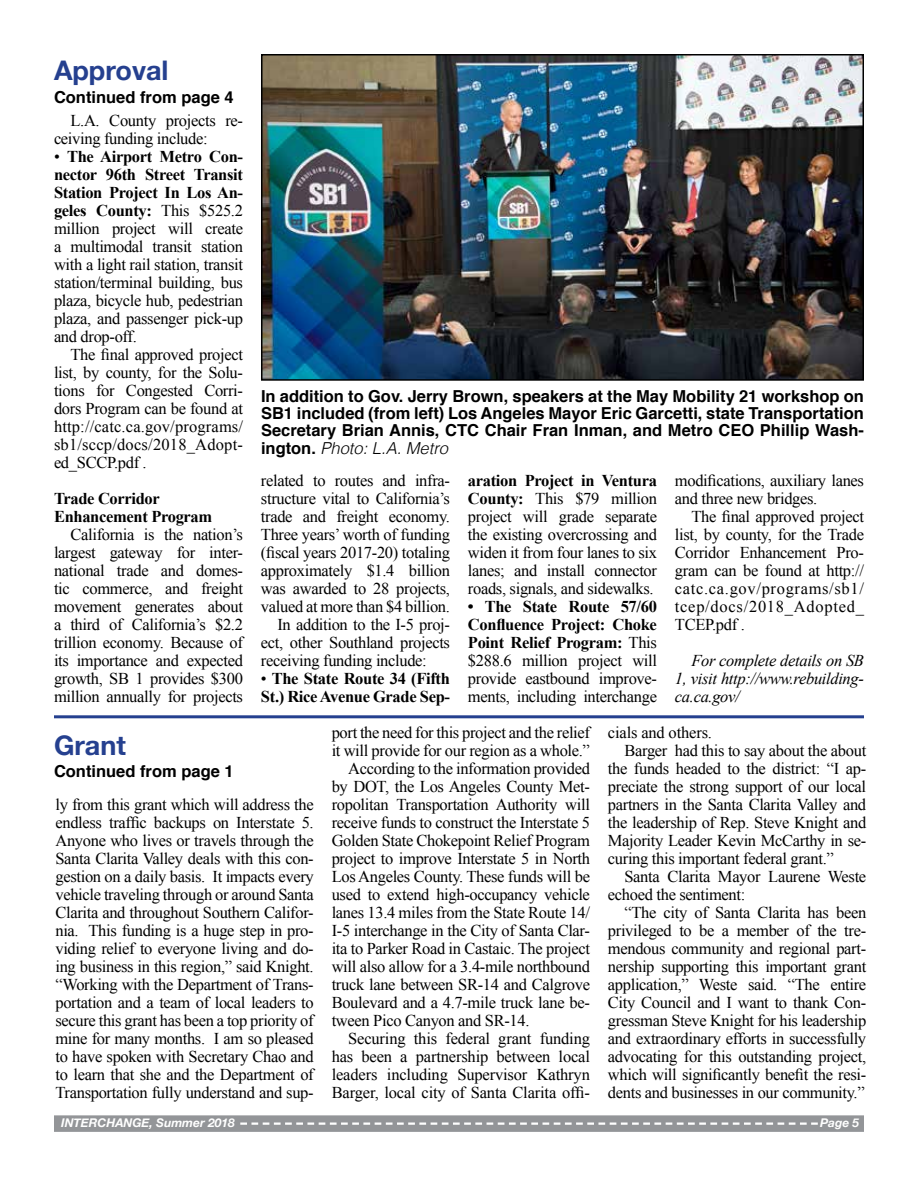
<style>
.page{position:relative;width:918px;height:1188px;background:#fff}
.page>*{position:absolute;margin:0;border:0;box-sizing:border-box;transform-origin:0 0}
.t1{font:700 27px "Helvetica Neue";color:#25408f}
.t2{font:16.5px/18px "Times New Roman";letter-spacing:-.02em;color:#000;text-align:justify}
.t3{font:700 16.5px/17.2px "Helvetica";color:#000;text-align:justify}
.t4{font:700 16.5px/18px "Times New Roman";letter-spacing:-.02em;color:#000}
.t5{font:italic 16.5px/18px "Times New Roman";letter-spacing:-.02em;color:#000;text-align:justify}
.t6{font:italic 700 12px "Helvetica Neue";color:#fff}
.s1{font-weight:700}
.s2{font-weight:300;font-style:italic}
.s3{font-weight:400}
</style>
<div class="page">
<div style="left:54px;top:1115px;width:810px;height:17px;background:#939598"></div>
<svg style="left:240px;top:1123px;width:578px;height:2px"></svg>
<img style="left:264px;top:57px;width:597px;height:321px">
<div style="left:261px;top:54px;width:603px;height:327px;border:2px solid #000"></div>
<hr style="left:54px;top:715px;width:810px;height:3px;background:#25408f">
<h1 class="t1" style="left:54px;top:50px;width:116px">Approval</h1>
<p class="t3" style="left:54px;top:89px;width:181px">Continued from page 4</p>
<p class="t2" style="left:54px;top:111px;width:190px;text-indent:16px">L.A. County projects re&shy;ceiving funding include:</p>
<p class="t2" style="left:54px;top:147px;width:191px">• <span class="s1">The Airport Metro Con&shy;nector 96th Street Transit Station Project In Los An&shy;geles County:</span> This $525.2 million project will create a multimodal transit station with a light rail station, transit station/terminal building, bus plaza, bicycle hub, pedestrian plaza, and passenger pick-up and drop-off.</p>
<p class="t2" style="left:54px;top:345px;width:191px;text-indent:16px">The final approved project list, by county, for the Solu&shy;tions for Congested Corri&shy;dors Program can be found at http://catc.ca.gov/programs/ sb1/sccp/docs/2018_Adopt&shy;ed_SCCP.pdf .</p>
<p class="t4" style="left:54px;top:489px;width:160px">Trade Corridor<br>Enhancement Program</p>
<p class="t2" style="left:54px;top:525px;width:191px;text-indent:16px">California is the nation’s largest gateway for inter&shy;national trade and domes&shy;tic commerce, and freight movement generates about a third of California’s $2.2 trillion economy. Because of its importance and expected growth, SB 1 provides $300 million annually for projects</p>
<p class="t3" style="left:261px;top:388px;width:605px">In addition to Gov. Jerry Brown, speakers at the May Mobility 21 workshop on SB1 included (from left) Los Angeles Mayor Eric Garcetti, state Transportation Secretary Brian Annis, CTC Chair Fran Inman, and Metro CEO Phillip Wash&shy;ington. <span class="s2">Photo: L.A. Metro</span></p>
<p class="t2" style="left:261px;top:471px;width:191px">related to routes and infra-</p>
<p class="t2" style="left:261px;top:489px;width:191px">structure vital to California’s</p>
<p class="t2" style="left:261px;top:507px;width:191px">trade and freight economy.</p>
<p class="t2" style="left:261px;top:525px;width:190px">Three years’ worth of funding</p>
<p class="t2" style="left:261px;top:543px;width:191px">(fiscal years 2017-20) totaling</p>
<p class="t2" style="left:261px;top:561px;width:191px">approximately $1.4 billion</p>
<p class="t2" style="left:261px;top:579px;width:191px">was awarded to 28 projects,</p>
<p class="t2" style="left:261px;top:597px;width:191px">valued at more than $4 billion.</p>
<p class="t2" style="left:277px;top:615px;width:174px">In addition to the I-5 proj-</p>
<p class="t2" style="left:261px;top:633px;width:191px">ect, other Southland projects</p>
<p class="t2" style="left:261px;top:651px;width:167px">receiving funding include:</p>
<p class="t4" style="left:261px;top:669px;width:191px"><span class="s3">•</span> The State Route 34 (Fifth<br>St.) Rice Avenue Grade Sep-</p>
<p class="t2" style="left:468px;top:471px;width:191px"><span class="s1">aration Project in Ventura County:</span> This $79 million project will grade separate the existing overcrossing and widen it from four lanes to six lanes; and install connector roads, signals, and sidewalks.</p>
<p class="t2" style="left:468px;top:597px;width:191px"><span class="s1">• The State Route 57/60<br>Confluence Project: Choke Point Relief Program:</span> This $288.6 million project will provide eastbound improve&shy;ments, including interchange</p>
<p class="t2" style="left:675px;top:471px;width:191px">modifications, auxiliary lanes and three new bridges.</p>
<p class="t2" style="left:675px;top:507px;width:191px;text-indent:16px">The final approved project list, by county, for the Trade Corridor Enhancement Pro&shy;gram can be found at http:// catc.ca.gov/programs/sb1/ tcep/docs/2018_Adopted_ TCEP.pdf .</p>
<p class="t5" style="left:675px;top:651px;width:191px;text-indent:16px">For complete details on SB 1, visit http://www.rebuilding&shy;ca.ca.gov/</p>
<h1 class="t1" style="left:54px;top:724px;width:74px">Grant</h1>
<p class="t3" style="left:54px;top:763px;width:181px">Continued from page 1</p>
<p class="t2" style="left:55px;top:795px;width:260px">ly from this grant which will address the endless traffic backups on Interstate 5.<br>Anyone who lives or travels through the Santa Clarita Valley deals with this con&shy;gestion on a daily basis. It impacts every vehicle traveling through or around Santa Clarita and throughout Southern Califor&shy;nia. This funding is a huge step in pro&shy;viding relief to everyone living and do&shy;ing business in this region,” said Knight. “Working with the Department of Trans&shy;portation and a team of local leaders to secure this grant has been a top priority of mine for many months. I am so pleased to have spoken with Secretary Chao and to learn that she and the Department of Transportation fully understand and sup-</p>
<p class="t2" style="left:332px;top:723px;width:260px">port the need for this project and the relief</p>
<p class="t2" style="left:332px;top:741px;width:260px">it will provide for our region as a whole.”</p>
<p class="t2" style="left:348px;top:759px;width:243px">According to the information provided</p>
<p class="t2" style="left:332px;top:777px;width:260px">by DOT, the Los Angeles County Met-</p>
<p class="t2" style="left:332px;top:795px;width:260px">ropolitan Transportation Authority will</p>
<p class="t2" style="left:332px;top:813px;width:260px">receive funds to construct the Interstate 5</p>
<p class="t2" style="left:332px;top:831px;width:260px">Golden State Chokepoint Relief Program</p>
<p class="t2" style="left:332px;top:849px;width:260px">project to improve Interstate 5 in North</p>
<p class="t2" style="left:332px;top:867px;width:260px">Los Angeles County. These funds will be</p>
<p class="t2" style="left:332px;top:885px;width:260px">used to extend high-occupancy vehicle</p>
<p class="t2" style="left:332px;top:903px;width:260px">lanes 13.4 miles from the State Route 14/</p>
<p class="t2" style="left:332px;top:921px;width:260px">I-5 interchange in the City of Santa Clar-</p>
<p class="t2" style="left:332px;top:939px;width:260px">ita to Parker Road in Castaic. The project</p>
<p class="t2" style="left:332px;top:957px;width:260px">will also allow for a 3.4-mile northbound</p>
<p class="t2" style="left:332px;top:975px;width:260px">truck lane between SR-14 and Calgrove</p>
<p class="t2" style="left:332px;top:993px;width:260px">Boulevard and a 4.7-mile truck lane be-</p>
<p class="t2" style="left:332px;top:1011px;width:199px">tween Pico Canyon and SR-14.</p>
<p class="t2" style="left:348px;top:1029px;width:243px">Securing this federal grant funding</p>
<p class="t2" style="left:332px;top:1047px;width:260px">has been a partnership between local</p>
<p class="t2" style="left:332px;top:1065px;width:260px">leaders including Supervisor Kathryn</p>
<p class="t2" style="left:332px;top:1083px;width:260px">Barger, local city of Santa Clarita offi-</p>
<p class="t2" style="left:608px;top:723px;width:106px">cials and others.</p>
<p class="t2" style="left:624px;top:741px;width:243px">Barger had this to say about the about</p>
<p class="t2" style="left:608px;top:759px;width:260px">the funds headed to the district: “I ap-</p>
<p class="t2" style="left:608px;top:777px;width:260px">preciate the strong support of our local</p>
<p class="t2" style="left:608px;top:795px;width:260px">partners in the Santa Clarita Valley and</p>
<p class="t2" style="left:608px;top:813px;width:260px">the leadership of Rep. Steve Knight and</p>
<p class="t2" style="left:608px;top:831px;width:260px">Majority Leader Kevin McCarthy in se-</p>
<p class="t2" style="left:608px;top:849px;width:227px">curing this important federal grant.”</p>
<p class="t2" style="left:624px;top:867px;width:243px">Santa Clarita Mayor Laurene Weste</p>
<p class="t2" style="left:608px;top:885px;width:139px">echoed the sentiment:</p>
<p class="t2" style="left:624px;top:903px;width:243px">“The city of Santa Clarita has been</p>
<p class="t2" style="left:608px;top:921px;width:260px">privileged to be a member of the tre-</p>
<p class="t2" style="left:608px;top:939px;width:260px">mendous community and regional part-</p>
<p class="t2" style="left:608px;top:957px;width:260px">nership supporting this important grant</p>
<p class="t2" style="left:608px;top:975px;width:260px">application,” Weste said. “The entire</p>
<p class="t2" style="left:608px;top:993px;width:260px">City Council and I want to thank Con-</p>
<p class="t2" style="left:608px;top:1011px;width:260px">gressman Steve Knight for his leadership</p>
<p class="t2" style="left:608px;top:1029px;width:260px">and extraordinary efforts in successfully</p>
<p class="t2" style="left:608px;top:1047px;width:260px">advocating for this outstanding project,</p>
<p class="t2" style="left:608px;top:1065px;width:260px">which will significantly benefit the resi-</p>
<p class="t2" style="left:608px;top:1083px;width:258px">dents and businesses in our community.”</p>
<p class="t6" style="left:61px;top:1113px;width:175px">INTERCHANGE, Summer 2018</p>
<p class="t6" style="left:820px;top:1113px;width:41px">Page 5</p>
</div>
